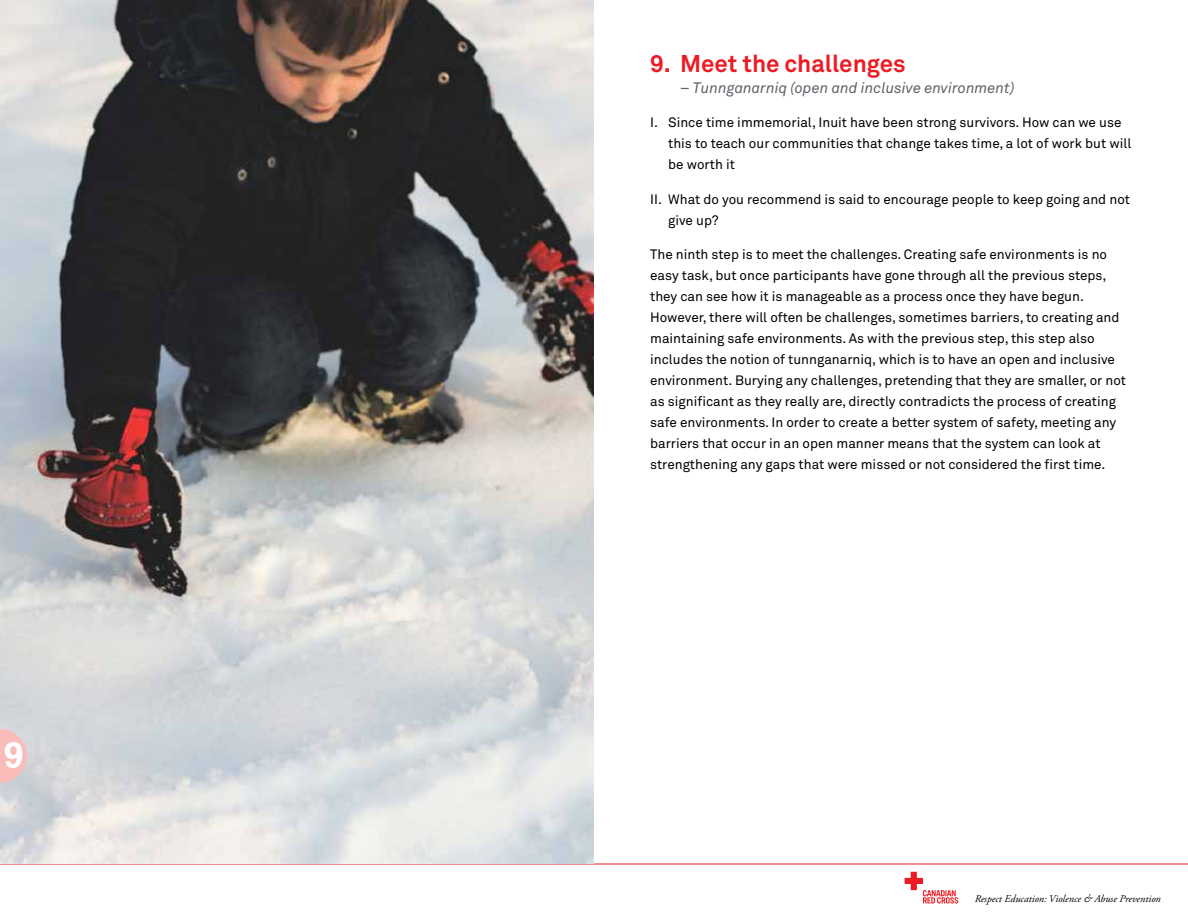
<style>
.page{position:relative;width:1188px;height:918px;background:#fff}
.page>*{position:absolute;margin:0;border:0;box-sizing:border-box;transform-origin:0 0}
.t1{font:700 36px "Zurich BT";color:#fff}
.t2{font:700 24px "Akkurat Office";color:#ed1c24}
.t3{font:italic 15px "Akkurat Office";color:#5f636a}
.t4{font:13.5px/21px "Akkurat Office";color:#000}
.t5{font:italic 10.5px "Adobe Garamond Pro";color:#000}
</style>
<div class="page">
<hr style="left:0;top:864px;width:1188px;height:1px;background:#ed1d24">
<svg style="left:904px;top:871px;width:55px;height:33px"></svg>
<img style="left:0;top:0;width:594px;height:864px">
<svg style="left:0;top:729px;width:27px;height:54px"></svg>
<h1 class="t1" style="left:4px;top:734px;width:21px">9</h1>
<h2 class="t2" style="left:650px;top:48px;width:257px">9. Meet the challenges</h2>
<p class="t3" style="left:680px;top:79px;width:336px">– Tunnganarniq (open and inclusive environment)</p>
<p class="t4" style="left:668px;top:112px;width:465px;text-indent:-18px">I. Since time immemorial, Inuit have been strong survivors. How can we use this to teach our communities that change takes time, a lot of work but will be worth it</p>
<p class="t4" style="left:668px;top:189px;width:463px;text-indent:-18px">II. What do you recommend is said to encourage people to keep going and not give up?</p>
<p class="t4" style="left:650px;top:244px;width:477px">The ninth step is to meet the challenges. Creating safe environments is no easy task, but once participants have gone through all the previous steps, they can see how it is manageable as a process once they have begun.<br>However, there will often be challenges, sometimes barriers, to creating and maintaining safe environments. As with the previous step, this step also includes the notion of tunnganarniq, which is to have an open and inclusive environment. Burying any challenges, pretending that they are smaller, or not as significant as they really are, directly contradicts the process of creating safe environments. In order to create a better system of safety, meeting any barriers that occur in an open manner means that the system can look at strengthening any gaps that were missed or not considered the first time.</p>
<p class="t5" style="left:975px;top:892px;width:188px">Respect Education: Violence &amp; Abuse Prevention</p>
</div>
